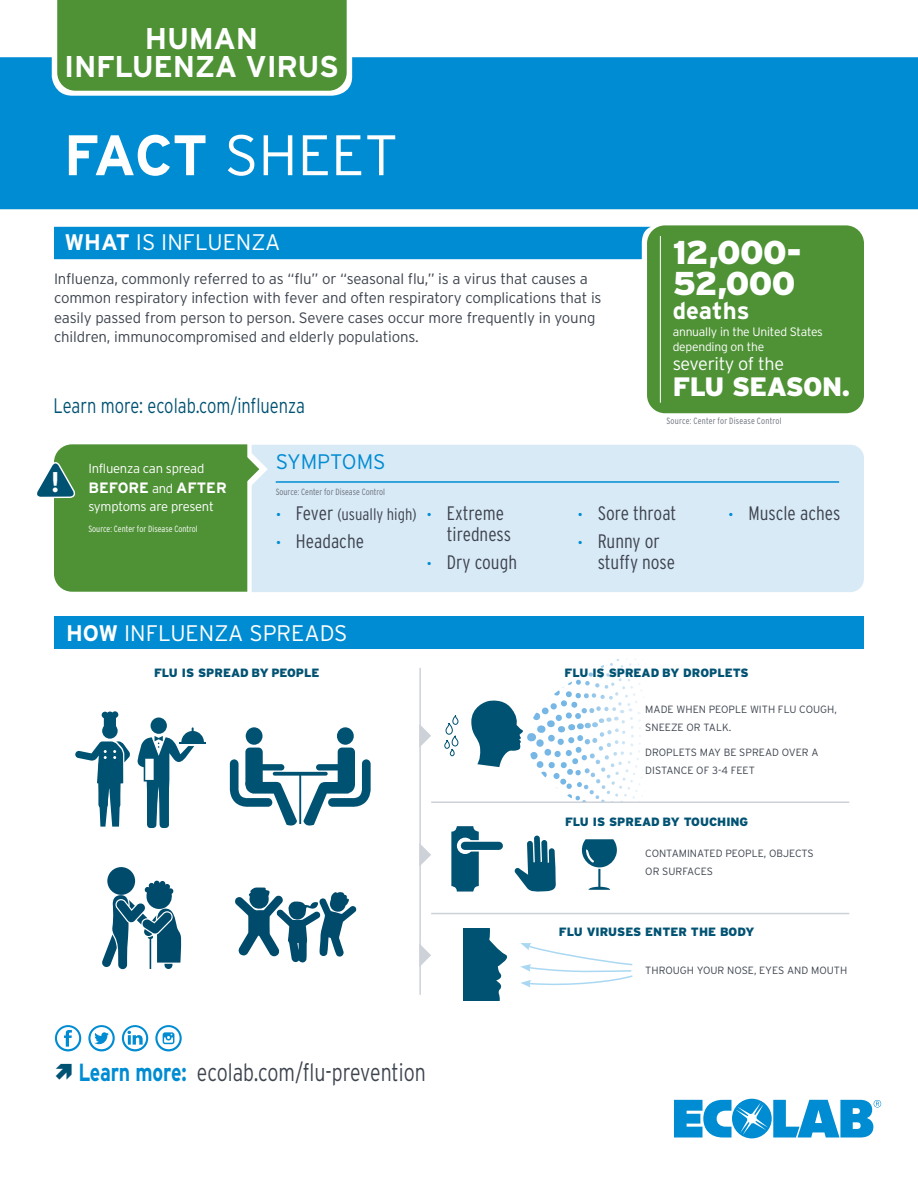
<style>
.page{position:relative;width:918px;height:1188px;background:#fff}
.page>*{position:absolute;margin:0;border:0;box-sizing:border-box;transform-origin:0 0}
.t1{font:300 57px "Interstate";color:#fff}
.t2{font:900 33px/31.5px "Interstate";letter-spacing:-.02em;color:#fff}
.t3{font:700 30px "Interstate";letter-spacing:-.01em;color:#fff}
.t4{font:700 28.5px "Interstate";color:#fff}
.t5{font:900 26.55px "Interstate";letter-spacing:-.02em;color:#fff}
.t6{font:300 24.75px "Interstate";color:#3e444f;scale:.79 1}
.t7{font:700 23.85px "Interstate";color:#fff}
.t8{font:300 22.5px "Interstate";color:#fff}
.t9{font:300 21px "Interstate";color:#005273;scale:.79 1}
.t10{font:300 21px "Interstate";color:#008cd2}
.t11{font:300 condensed 19.5px/21px "Interstate";color:#3e444f}
.t12{font:300 18px "Interstate";letter-spacing:-.025em;color:#fff}
.t13{font:300 condensed 16.5px "Interstate";color:#3e444f}
.t14{font:300 15px/19.5px "Interstate";letter-spacing:-.01em;color:#3e444f}
.t15{font:700 15px "Interstate";color:#fff}
.t16{font:300 13.05px "Interstate";letter-spacing:-.02em;color:#fff}
.t17{font:300 12.15px/15px "Interstate";letter-spacing:-.02em;color:#fff}
.t18{font:900 12px "Interstate";color:#005273}
.t19{font:300 10.5px/18px "Interstate";color:#3e444f}
.t20{font:300 condensed 9px "Interstate";letter-spacing:.005em;color:#686e78}
.t21{font:300 condensed 9px "Interstate";letter-spacing:.025em;color:#686e78}
.t22{font:300 condensed 9px "Interstate";color:#fff}
.s1{font-weight:700}
.s2{font-weight:300;font-size:13.05px}
.s3{font-stretch:normal;font-size:15px;color:#008cd2}
.s4{font-size:19.5px}
.s5{font-weight:700;color:#008cd2}
</style>
<div class="page">
<div style="left:54px;top:617px;width:810px;height:32px;background:#008cd2"></div>
<svg style="left:471px;top:659px;width:195px;height:143px"></svg>
<div style="left:268px;top:445px;width:596px;height:147px;background:#d9eaf7"></div>
<div style="left:0;top:57px;width:918px;height:152px;background:#008cd2"></div>
<div style="left:57px;top:0;width:290px;height:91px;background:#4f9236"></div>
<div style="left:647px;top:225px;width:217px;height:188px;background:#4f9236;border-radius:18px"></div>
<hr style="left:660px;top:236px;width:1px;height:167px;background:#fff">
<hr style="left:276px;top:481px;width:563px;height:2px;background:#008cd2">
<div style="left:54px;top:227px;width:597px;height:32px;background:#008cd2"></div>
<svg style="left:230px;top:727px;width:141px;height:99px"></svg>
<hr style="left:179px;top:742px;width:27px;height:2px;background:#005273">
<svg style="left:75px;top:711px;width:129px;height:117px"></svg>
<svg style="left:155px;top:1025px;width:27px;height:26px"></svg>
<svg style="left:88px;top:1025px;width:27px;height:26px"></svg>
<svg style="left:55px;top:1025px;width:26px;height:26px"></svg>
<svg style="left:122px;top:1025px;width:26px;height:26px"></svg>
<svg style="left:421px;top:726px;width:10px;height:20px"></svg>
<svg style="left:421px;top:845px;width:10px;height:20px"></svg>
<svg style="left:421px;top:945px;width:10px;height:20px"></svg>
<svg style="left:37px;top:444px;width:231px;height:148px;background:#67a057"></svg>
<svg style="left:674px;top:1099px;width:207px;height:39px"></svg>
<div style="left:107px;top:867px;width:28px;height:28px;background:#004b6c;border-radius:50%"></div>
<svg style="left:102px;top:880px;width:80px;height:89px"></svg>
<svg style="left:235px;top:888px;width:122px;height:75px"></svg>
<hr style="left:419px;top:668px;width:2px;height:327px;background:#cdd2d9">
<div style="left:444px;top:740px;width:6px;height:9px;border:1px solid #005273;border-radius:2px"></div>
<div style="left:453px;top:715px;width:5px;height:10px;border:1px solid #005273;border-radius:3px"></div>
<svg style="left:445px;top:723px;width:14px;height:33px"></svg>
<hr style="left:431px;top:802px;width:418px;height:1px;background:#cdd2d9">
<hr style="left:431px;top:913px;width:418px;height:1px;background:#cdd2d9">
<svg style="left:514px;top:835px;width:42px;height:57px"></svg>
<svg style="left:582px;top:839px;width:35px;height:51px"></svg>
<div style="left:451px;top:826px;width:28px;height:66px;background:#005273;border-radius:5px"></div>
<svg style="left:457px;top:838px;width:16px;height:16px"></svg>
<svg style="left:465px;top:840px;width:34px;height:12px"></svg>
<div style="left:465px;top:842px;width:34px;height:8px;background:#005273"></div>
<svg style="left:463px;top:929px;width:44px;height:71px"></svg>
<svg style="left:520px;top:943px;width:113px;height:44px"></svg>
<p class="t3" style="left:145px;top:20px;width:115px">HUMAN</p>
<p class="t3" style="left:64px;top:48px;width:276px">INFLUENZA VIRUS</p>
<p class="t1" style="left:64px;top:123px;width:336px"><span class="s1">FACT</span> SHEET</p>
<p class="t8" style="left:64px;top:230px;width:218px"><span class="s1">WHAT</span> IS INFLUENZA</p>
<p class="t14" style="left:54px;top:269px;width:549px">Influenza, commonly referred to as “flu” or “seasonal flu,” is a virus that causes a common respiratory infection with fever and often respiratory complications that is easily passed from person to person. Severe cases occur more frequently in young children, immunocompromised and elderly populations.</p>
<p class="t9" style="left:53px;top:394px;width:320px">Learn more: ecolab.com/influenza</p>
<p class="t2" style="left:673px;top:236px;width:131px">12,000-<br>52,000</p>
<p class="t7" style="left:673px;top:296px;width:78px">deaths</p>
<p class="t17" style="left:673px;top:324px;width:152px">annually in the United States depending on the</p>
<p class="t12" style="left:673px;top:354px;width:113px">severity of the</p>
<p class="t5" style="left:673px;top:371px;width:179px">FLU SEASON.</p>
<p class="t21" style="left:666px;top:416px;width:117px">Source: Center for Disease Control</p>
<p class="t4" style="left:51px;top:464px;width:11px">!</p>
<p class="t16" style="left:88px;top:461px;width:117px">Influenza can spread</p>
<p class="t15" style="left:88px;top:478px;width:140px">BEFORE <span class="s2">and</span> AFTER</p>
<p class="t16" style="left:88px;top:499px;width:127px">symptoms are present</p>
<p class="t22" style="left:88px;top:524px;width:111px">Source: Center for Disease Control</p>
<p class="t10" style="left:276px;top:450px;width:111px">SYMPTOMS</p>
<p class="t20" style="left:276px;top:487px;width:111px">Source: Center for Disease Control</p>
<p class="t13" style="left:276px;top:505px;width:143px"><span class="s3">•</span> <span class="s4">Fever</span> (usually high)</p>
<p class="t11" style="left:276px;top:531px;width:90px"><span class="s3">•</span> Headache</p>
<p class="t11" style="left:447px;top:503px;width:66px;text-indent:-20px"><span class="s3">•</span> Extreme tiredness</p>
<p class="t11" style="left:427px;top:552px;width:92px"><span class="s3">•</span> Dry cough</p>
<p class="t11" style="left:577px;top:503px;width:100px"><span class="s3">•</span> Sore throat</p>
<p class="t11" style="left:598px;top:531px;width:79px;text-indent:-20px"><span class="s3">•</span> Runny or stuffy nose</p>
<p class="t11" style="left:728px;top:503px;width:114px"><span class="s3">•</span> Muscle aches</p>
<p class="t8" style="left:66px;top:621px;width:283px"><span class="s1">HOW</span> INFLUENZA SPREADS</p>
<p class="t18" style="left:154px;top:666px;width:167px">FLU IS SPREAD BY PEOPLE</p>
<p class="t18" style="left:565px;top:666px;width:186px">FLU IS SPREAD BY DROPLETS</p>
<p class="t19" style="left:645px;top:700px;width:193px">MADE WHEN PEOPLE WITH FLU COUGH,<br>SNEEZE OR TALK.</p>
<p class="t19" style="left:645px;top:743px;width:175px">DROPLETS MAY BE SPREAD OVER A<br>DISTANCE OF 3-4 FEET</p>
<p class="t18" style="left:565px;top:815px;width:185px">FLU IS SPREAD BY TOUCHING</p>
<p class="t19" style="left:645px;top:844px;width:170px">CONTAMINATED PEOPLE, OBJECTS<br>OR SURFACES</p>
<p class="t18" style="left:559px;top:924px;width:197px">FLU VIRUSES ENTER THE BODY</p>
<p class="t19" style="left:645px;top:961px;width:204px">THROUGH YOUR NOSE, EYES AND MOUTH</p>
<p class="t6" style="left:78px;top:1058px;width:441px"><span class="s5">Learn more:</span> ecolab.com/flu-prevention</p>
</div>
